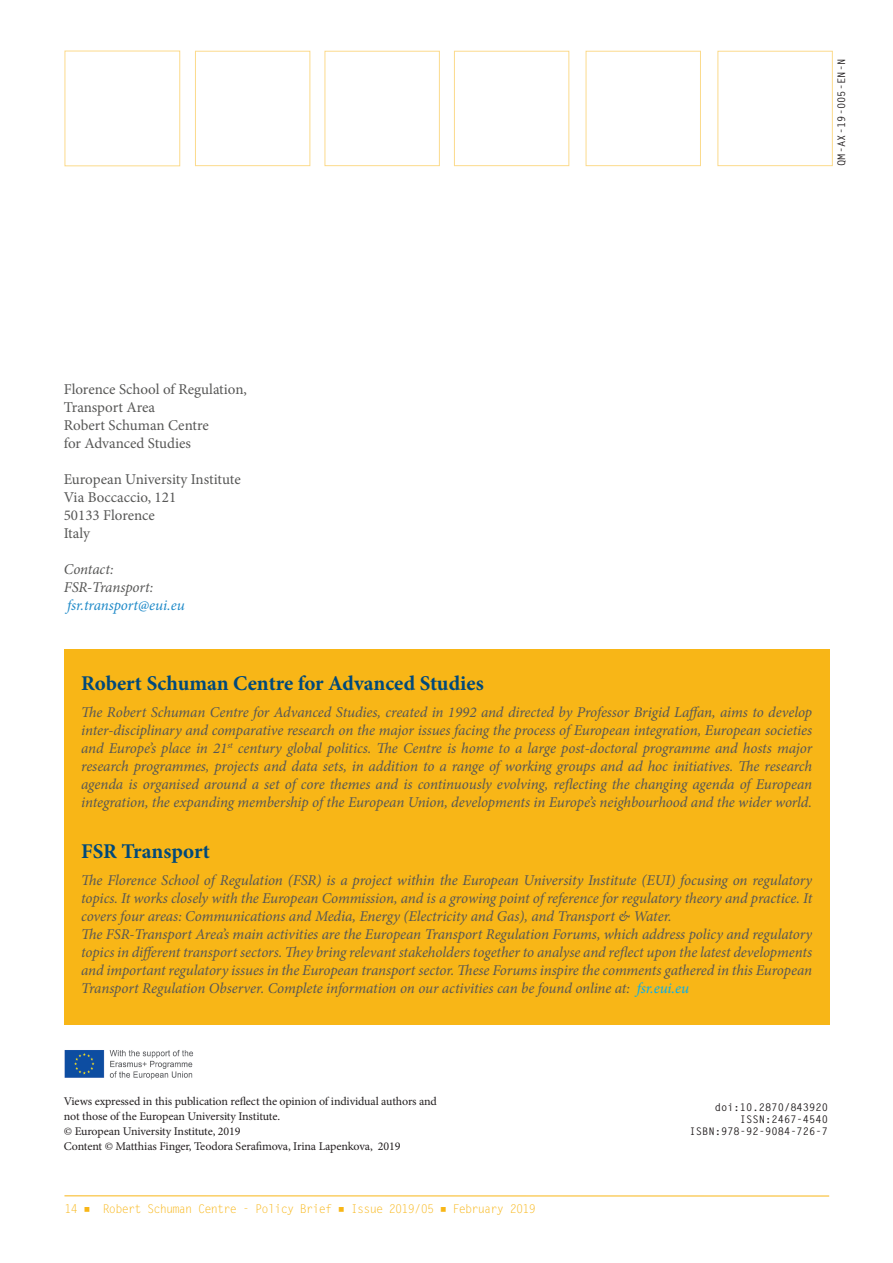
<style>
.page{position:relative;width:893px;height:1263px;background:#fff}
.page>*{position:absolute;margin:0;border:0;box-sizing:border-box;transform-origin:0 0}
.t1{font:700 21px "Minion Pro";color:#00497b}
.t2{font:italic 15px/18px "Minion Pro";letter-spacing:-.01em;color:#575756}
.t3{font:15px/18px "Minion Pro";color:#575756}
.t4{font:italic 15px "Minion Pro";letter-spacing:-.01em;color:#1d89c8}
.t5{font:12px "Letter Gothic Std";letter-spacing:-.07em;color:#f8b617}
.t6{font:11.85px "Minion Pro";letter-spacing:-.01em;color:#231f20}
.t7{font:11.7px/15px "Minion Pro";letter-spacing:-.015em;color:#231f20}
.t8{font:700 10.5px/12px "Letter Gothic Std";color:#231f20;text-align:right}
.s1{color:#00aeef}
.s2{font-size:11.7px}
</style>
<div class="page">
<hr style="left:64px;top:1195px;width:765px;height:1px;background:#f8b617">
<div style="left:64px;top:649px;width:765px;height:376px;background:#f8b617"></div>
<img style="left:64px;top:1050px;width:130px;height:30px">
<p class="t8" style="left:835px;top:166px;width:109px;rotate:-90deg">QM-AX-19-005-EN-N</p>
<p class="t3" style="left:64px;top:381px;width:185px">Florence School of Regulation,<br>Transport Area<br>Robert Schuman Centre<br>for Advanced Studies</p>
<p class="t3" style="left:64px;top:471px;width:178px">European University Institute<br>Via Boccaccio, 121<br>50133 Florence<br>Italy</p>
<p class="t2" style="left:64px;top:560px;width:91px">Contact:<br>FSR-Transport:</p>
<p class="t4" style="left:67px;top:595px;width:119px">fsr.transport@eui.eu</p>
<h1 class="t1" style="left:81px;top:668px;width:404px">Robert Schuman Centre for Advanced Studies</h1>
<p class="t2" style="left:81px;top:703px;width:733px;text-align:justify">The Robert Schuman Centre for Advanced Studies, created in 1992 and directed by Professor Brigid Laffan, aims to develop inter-disciplinary and comparative research on the major issues facing the process of European integration, European societies and Europe’s place in 21<sup>st</sup> century global politics. The Centre is home to a large post-doctoral programme and hosts major research programmes, projects and data sets, in addition to a range of working groups and ad hoc initiatives. The research agenda is organised around a set of core themes and is continuously evolving, reflecting the changing agenda of European integration, the expanding membership of the European Union, developments in Europe’s neighbourhood and the wider world.</p>
<h1 class="t1" style="left:81px;top:836px;width:130px">FSR Transport</h1>
<p class="t2" style="left:81px;top:871px;width:733px">The Florence School of Regulation (FSR) is a project within the European University Institute (EUI) focusing on regulatory topics. It works closely with the European Commission, and is a growing point of reference for regulatory theory and practice. It covers four areas: Communications and Media, Energy (Electricity and Gas), and Transport &amp; Water.<br>The FSR-Transport Area’s main activities are the European Transport Regulation Forums, which address policy and regulatory topics in different transport sectors. They bring relevant stakeholders together to analyse and reflect upon the latest developments and important regulatory issues in the European transport sector. These Forums inspire the comments gathered in this European Transport Regulation Observer. Complete information on our activities can be found online at: <span class="s1">fsr.eui.eu</span></p>
<p class="t7" style="left:64px;top:1094px;width:375px">Views expressed in this publication reflect the opinion of individual authors and not those of the European University Institute.<br>© European University Institute, 2019</p>
<p class="t6" style="left:64px;top:1138px;width:338px">Content <span class="s2">©</span> Matthias Finger, Teodora Serafimova, Irina Lapenkova, 2019</p>
<p class="t5" style="left:64px;top:1202px;width:473px">14 ■ Robert Schuman Centre - Policy Brief ■ Issue 2019/05 ■ February 2019</p>
<p class="t8" style="left:689px;top:1101px;width:140px">doi:10.2870/843920<br>ISSN:2467-4540<br>ISBN:978-92-9084-726-7</p>
</div>
